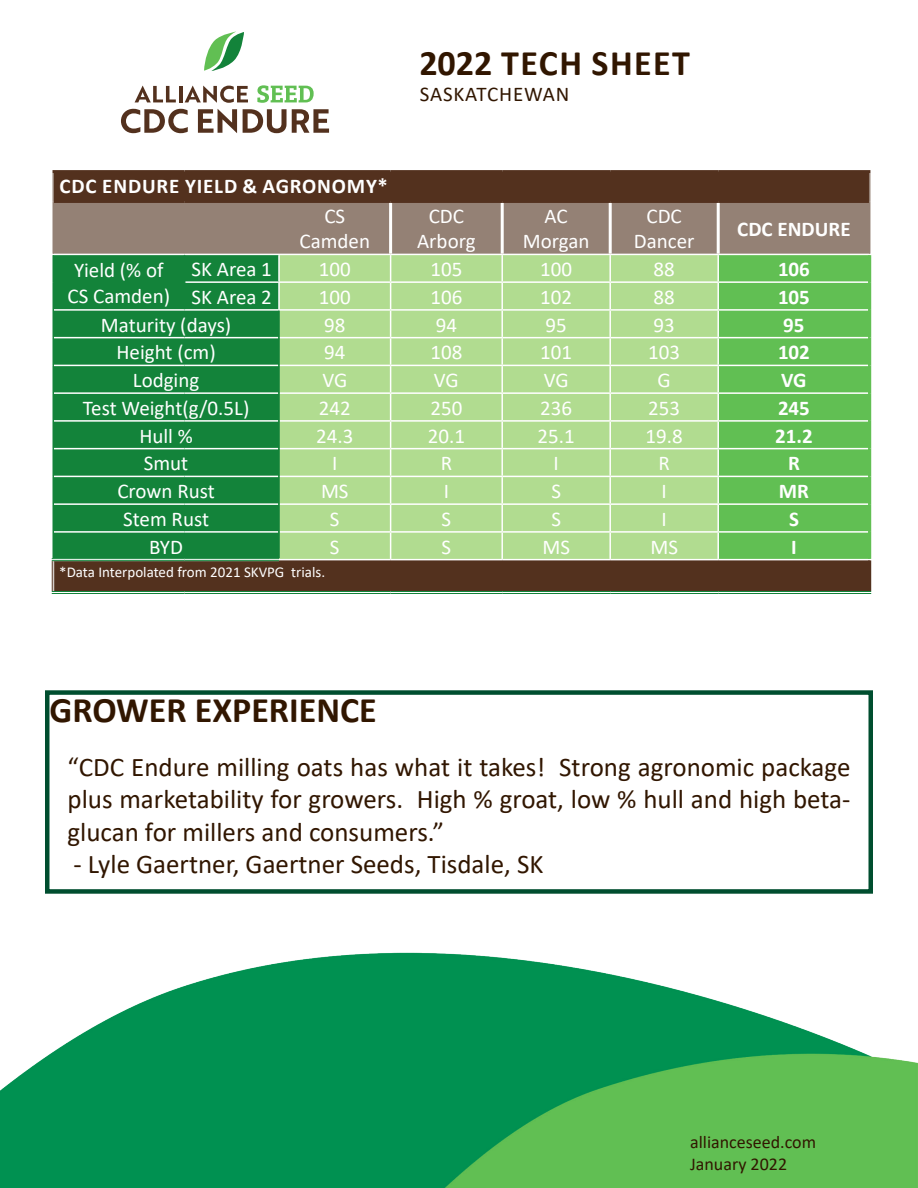
<style>
.page{position:relative;width:918px;height:1188px;background:#fff}
.page>*{position:absolute;margin:0;border:0;box-sizing:border-box;transform-origin:0 0}
.t1{font:700 36px "Calibri";color:#311600}
.t2{font:700 36px "Calibri";letter-spacing:.04em;color:#311600}
.t3{font:27px/32.4px "Calibri";color:#311600;text-align:justify}
.t4{font:21px "Calibri";color:#fff}
.t5{font:700 21px "Calibri";color:#fff}
.t6{font:700 21px "Calibri";letter-spacing:.04em;color:#fff}
.t7{font:21px "Calibri";letter-spacing:.04em;color:#311600}
.t8{font:18px "Calibri";color:#311600}
.t9{font:15px "Calibri";color:#fff}
</style>
<div class="page">
<img style="left:0;top:952px;width:918px;height:236px">
<svg style="left:135px;top:86px;width:41px;height:16px"></svg>
<hr style="left:179px;top:86px;width:3px;height:16px;background:#53311e">
<svg style="left:185px;top:86px;width:63px;height:17px"></svg>
<svg style="left:257px;top:85px;width:57px;height:18px"></svg>
<svg style="left:204px;top:31px;width:40px;height:40px"></svg>
<svg style="left:121px;top:109px;width:67px;height:24px"></svg>
<svg style="left:198px;top:109px;width:39px;height:24px"></svg>
<svg style="left:243px;top:109px;width:86px;height:24px"></svg>
<div style="left:45px;top:690px;width:828px;height:204px;border:4px solid #004e2f"></div>
<div style="left:55px;top:560px;width:813px;height:31px;background:#53311e"></div>
<hr style="left:52px;top:558px;width:133px;height:1px;background:#13833a">
<hr style="left:52px;top:560px;width:133px;height:1px;background:#13833a">
<hr style="left:185px;top:560px;width:94px;height:1px;background:#13833a">
<hr style="left:52px;top:591px;width:133px;height:1px;background:#13833a">
<hr style="left:52px;top:593px;width:133px;height:1px;background:#13833a">
<hr style="left:185px;top:591px;width:94px;height:1px;background:#13833a">
<hr style="left:185px;top:593px;width:94px;height:1px;background:#13833a">
<hr style="left:279px;top:591px;width:112px;height:1px;background:#13833a">
<hr style="left:279px;top:593px;width:112px;height:1px;background:#13833a">
<hr style="left:391px;top:591px;width:111px;height:1px;background:#13833a">
<hr style="left:391px;top:593px;width:111px;height:1px;background:#13833a">
<hr style="left:502px;top:591px;width:108px;height:1px;background:#13833a">
<hr style="left:502px;top:593px;width:108px;height:1px;background:#13833a">
<hr style="left:610px;top:591px;width:108px;height:1px;background:#13833a">
<hr style="left:610px;top:593px;width:108px;height:1px;background:#13833a">
<hr style="left:718px;top:591px;width:153px;height:1px;background:#13833a">
<hr style="left:718px;top:593px;width:153px;height:1px;background:#13833a">
<hr style="left:52px;top:170px;width:133px;height:3px;background:#53311e">
<hr style="left:185px;top:170px;width:94px;height:3px;background:#53311e">
<hr style="left:279px;top:170px;width:112px;height:3px;background:#53311e">
<hr style="left:391px;top:170px;width:111px;height:3px;background:#53311e">
<hr style="left:502px;top:170px;width:108px;height:3px;background:#53311e">
<hr style="left:610px;top:170px;width:108px;height:3px;background:#53311e">
<hr style="left:718px;top:170px;width:152px;height:3px;background:#53311e">
<hr style="left:52px;top:173px;width:2px;height:28px;background:#948175">
<hr style="left:52px;top:201px;width:2px;height:53px;background:#948175">
<hr style="left:52px;top:255px;width:2px;height:27px;background:#13833a">
<hr style="left:52px;top:282px;width:2px;height:28px;background:#13833a">
<svg style="left:53px;top:173px;width:817px;height:386px;background:#7eae6e"></svg>
<hr style="left:52px;top:310px;width:2px;height:28px;background:#13833a">
<hr style="left:278px;top:311px;width:2px;height:27px;background:#13833a">
<hr style="left:52px;top:338px;width:2px;height:27px;background:#13833a">
<hr style="left:278px;top:338px;width:2px;height:27px;background:#13833a">
<hr style="left:52px;top:365px;width:2px;height:28px;background:#13833a">
<hr style="left:278px;top:365px;width:2px;height:28px;background:#13833a">
<hr style="left:52px;top:393px;width:2px;height:28px;background:#13833a">
<hr style="left:278px;top:393px;width:2px;height:28px;background:#13833a">
<hr style="left:52px;top:421px;width:2px;height:28px;background:#13833a">
<hr style="left:278px;top:421px;width:2px;height:28px;background:#13833a">
<hr style="left:52px;top:449px;width:2px;height:27px;background:#13833a">
<hr style="left:278px;top:449px;width:2px;height:27px;background:#13833a">
<hr style="left:52px;top:476px;width:2px;height:28px;background:#13833a">
<hr style="left:278px;top:476px;width:2px;height:28px;background:#13833a">
<hr style="left:52px;top:504px;width:2px;height:28px;background:#13833a">
<hr style="left:278px;top:504px;width:2px;height:28px;background:#13833a">
<hr style="left:52px;top:532px;width:2px;height:26px;background:#13833a">
<hr style="left:278px;top:532px;width:2px;height:26px;background:#13833a">
<hr style="left:868px;top:255px;width:3px;height:27px;background:#61bf53">
<hr style="left:868px;top:282px;width:3px;height:28px;background:#61bf53">
<hr style="left:868px;top:310px;width:3px;height:28px;background:#61bf53">
<hr style="left:868px;top:338px;width:3px;height:27px;background:#61bf53">
<hr style="left:868px;top:365px;width:3px;height:28px;background:#61bf53">
<hr style="left:868px;top:393px;width:3px;height:28px;background:#61bf53">
<hr style="left:868px;top:421px;width:3px;height:28px;background:#61bf53">
<hr style="left:868px;top:449px;width:3px;height:27px;background:#61bf53">
<hr style="left:868px;top:476px;width:3px;height:28px;background:#61bf53">
<hr style="left:868px;top:504px;width:3px;height:28px;background:#61bf53">
<hr style="left:868px;top:532px;width:3px;height:27px;background:#61bf53">
<hr style="left:52px;top:561px;width:1px;height:30px;background:#53311e">
<hr style="left:54px;top:561px;width:1px;height:30px;background:#53311e">
<hr style="left:868px;top:560px;width:3px;height:31px;background:#53311e">
<p class="t2" style="left:419px;top:38px;width:272px">2022 TECH SHEET</p>
<p class="t7" style="left:420px;top:79px;width:151px">SASKATCHEWAN</p>
<p class="t6" style="left:60px;top:172px;width:330px">CDC ENDURE YIELD &amp; AGRONOMY*</p>
<p class="t4" style="left:324px;top:202px;width:22px">CS</p>
<p class="t4" style="left:300px;top:227px;width:72px">Camden</p>
<p class="t4" style="left:429px;top:202px;width:37px">CDC</p>
<p class="t4" style="left:417px;top:227px;width:60px">Arborg</p>
<p class="t4" style="left:545px;top:202px;width:25px">AC</p>
<p class="t4" style="left:523px;top:227px;width:68px">Morgan</p>
<p class="t4" style="left:647px;top:202px;width:37px">CDC</p>
<p class="t4" style="left:634px;top:227px;width:62px">Dancer</p>
<p class="t5" style="left:737px;top:214px;width:115px">CDC ENDURE</p>
<p class="t4" style="left:192px;top:255px;width:82px">SK Area 1</p>
<p class="t4" style="left:319px;top:255px;width:33px">100</p>
<p class="t4" style="left:430px;top:255px;width:33px">105</p>
<p class="t4" style="left:540px;top:255px;width:33px">100</p>
<p class="t4" style="left:654px;top:255px;width:23px">88</p>
<p class="t5" style="left:778px;top:254px;width:33px">106</p>
<p class="t4" style="left:192px;top:282px;width:82px">SK Area 2</p>
<p class="t4" style="left:319px;top:282px;width:33px">100</p>
<p class="t4" style="left:430px;top:282px;width:33px">106</p>
<p class="t4" style="left:540px;top:282px;width:33px">102</p>
<p class="t4" style="left:654px;top:282px;width:23px">88</p>
<p class="t5" style="left:778px;top:282px;width:33px">105</p>
<p class="t4" style="left:101px;top:310px;width:132px">Maturity (days)</p>
<p class="t4" style="left:324px;top:310px;width:23px">98</p>
<p class="t4" style="left:436px;top:310px;width:23px">94</p>
<p class="t4" style="left:546px;top:310px;width:23px">95</p>
<p class="t4" style="left:654px;top:310px;width:23px">93</p>
<p class="t5" style="left:783px;top:310px;width:23px">95</p>
<p class="t4" style="left:117px;top:338px;width:101px">Height (cm)</p>
<p class="t4" style="left:324px;top:338px;width:23px">94</p>
<p class="t4" style="left:430px;top:338px;width:33px">108</p>
<p class="t4" style="left:540px;top:338px;width:33px">101</p>
<p class="t4" style="left:648px;top:338px;width:33px">103</p>
<p class="t5" style="left:778px;top:338px;width:33px">102</p>
<p class="t4" style="left:133px;top:366px;width:68px">Lodging</p>
<p class="t4" style="left:322px;top:366px;width:26px">VG</p>
<p class="t4" style="left:434px;top:366px;width:26px">VG</p>
<p class="t4" style="left:544px;top:366px;width:26px">VG</p>
<p class="t4" style="left:658px;top:366px;width:15px">G</p>
<p class="t5" style="left:781px;top:365px;width:27px">VG</p>
<p class="t4" style="left:83px;top:393px;width:168px">Test Weight(g/0.5L)</p>
<p class="t4" style="left:319px;top:393px;width:33px">242</p>
<p class="t4" style="left:430px;top:393px;width:33px">250</p>
<p class="t4" style="left:540px;top:393px;width:33px">236</p>
<p class="t4" style="left:648px;top:393px;width:33px">253</p>
<p class="t5" style="left:778px;top:393px;width:33px">245</p>
<p class="t4" style="left:139px;top:421px;width:55px">Hull %</p>
<p class="t4" style="left:316px;top:421px;width:39px">24.3</p>
<p class="t4" style="left:428px;top:421px;width:39px">20.1</p>
<p class="t4" style="left:538px;top:421px;width:39px">25.1</p>
<p class="t4" style="left:646px;top:421px;width:39px">19.8</p>
<p class="t5" style="left:775px;top:421px;width:39px">21.2</p>
<p class="t4" style="left:144px;top:449px;width:46px">Smut</p>
<p class="t4" style="left:332px;top:449px;width:7px">I</p>
<p class="t4" style="left:441px;top:449px;width:13px">R</p>
<p class="t4" style="left:554px;top:449px;width:7px">I</p>
<p class="t4" style="left:659px;top:449px;width:13px">R</p>
<p class="t5" style="left:788px;top:449px;width:13px">R</p>
<p class="t4" style="left:117px;top:477px;width:99px">Crown Rust</p>
<p class="t4" style="left:321px;top:477px;width:29px">MS</p>
<p class="t4" style="left:444px;top:477px;width:7px">I</p>
<p class="t4" style="left:551px;top:477px;width:11px">S</p>
<p class="t4" style="left:662px;top:477px;width:7px">I</p>
<p class="t5" style="left:779px;top:476px;width:32px">MR</p>
<p class="t4" style="left:123px;top:504px;width:87px">Stem Rust</p>
<p class="t4" style="left:330px;top:504px;width:11px">S</p>
<p class="t4" style="left:442px;top:504px;width:11px">S</p>
<p class="t4" style="left:551px;top:504px;width:11px">S</p>
<p class="t4" style="left:662px;top:504px;width:7px">I</p>
<p class="t5" style="left:789px;top:504px;width:11px">S</p>
<p class="t4" style="left:149px;top:532px;width:35px">BYD</p>
<p class="t4" style="left:330px;top:532px;width:11px">S</p>
<p class="t4" style="left:442px;top:532px;width:11px">S</p>
<p class="t4" style="left:542px;top:532px;width:29px">MS</p>
<p class="t4" style="left:650px;top:532px;width:29px">MS</p>
<p class="t5" style="left:791px;top:532px;width:7px">I</p>
<p class="t9" style="left:59px;top:562px;width:267px">*Data Interpolated from 2021 SKVPG trials.</p>
<p class="t4" style="left:74px;top:256px;width:91px">Yield (% of</p>
<p class="t4" style="left:68px;top:281px;width:104px">CS Camden)</p>
<p class="t1" style="left:50px;top:684px;width:329px">GROWER EXPERIENCE</p>
<p class="t3" style="left:68px;top:750px;width:785px">“CDC Endure milling oats has what it takes! Strong agronomic package plus marketability for growers. High % groat, low % hull and high beta&shy;glucan for millers and consumers.”</p>
<p class="t3" style="left:74px;top:847px;width:471px">- Lyle Gaertner, Gaertner Seeds, Tisdale, SK</p>
<p class="t8" style="left:690px;top:1130px;width:127px">allianceseed.com</p>
<p class="t8" style="left:690px;top:1152px;width:98px">January 2022</p>
</div>
